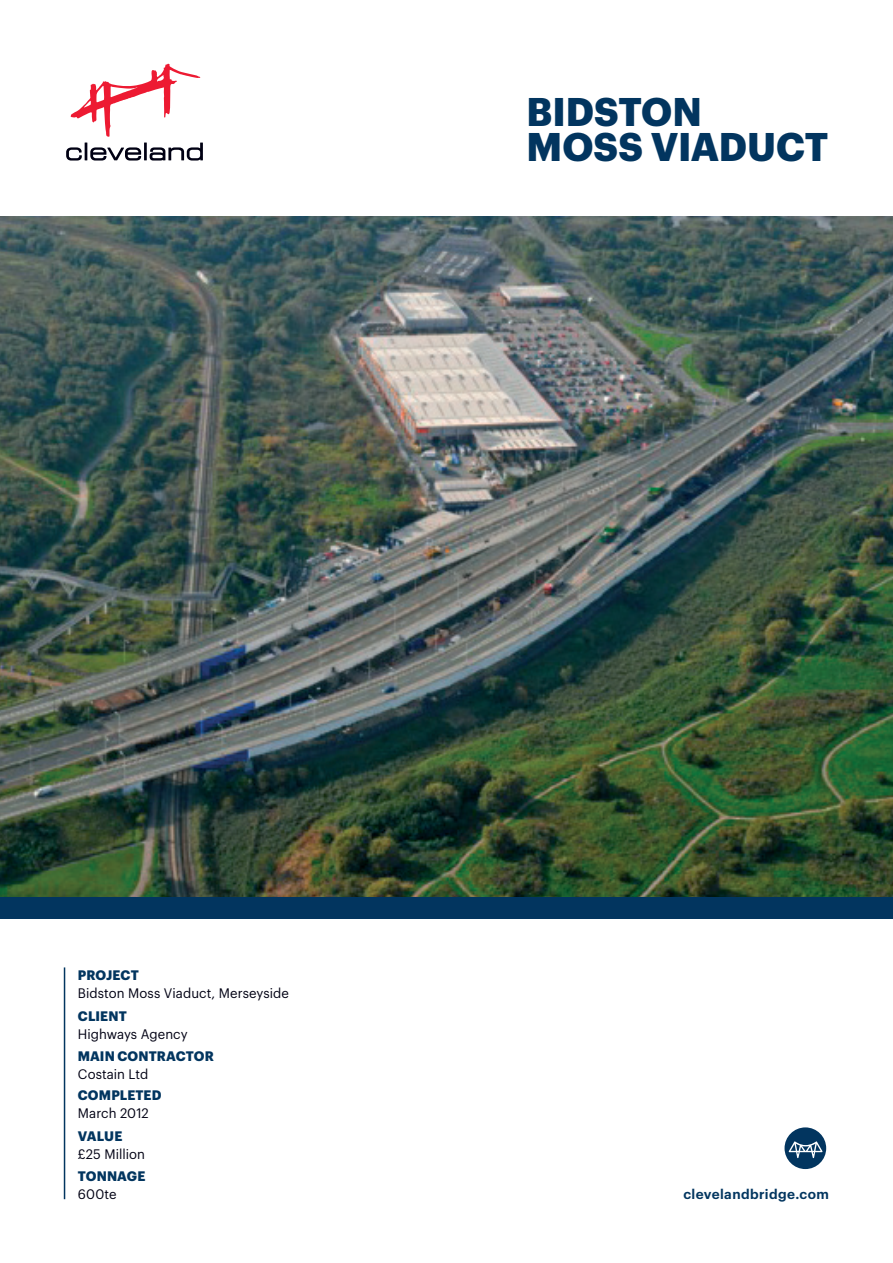
<style>
.page{position:relative;width:893px;height:1263px;background:#fff}
.page>*{position:absolute;margin:0;border:0;box-sizing:border-box;transform-origin:0 0}
.t1{font:700 39.15px/34.8px "Graphik";color:#02355f}
.t2{font:13.5px "Graphik";letter-spacing:.005em;color:#000013}
.t3{font:700 13.5px "Graphik";letter-spacing:.005em;color:#02355f}
.t4{font:600 13.5px "Graphik";letter-spacing:.03em;color:#02355f}
</style>
<div class="page">
<svg style="left:70px;top:64px;width:130px;height:73px"></svg>
<svg style="left:66px;top:143px;width:75px;height:18px"></svg>
<hr style="left:144px;top:143px;width:3px;height:17px;background:#000013">
<svg style="left:150px;top:143px;width:53px;height:18px"></svg>
<hr style="left:64px;top:967px;width:1px;height:232px;background:#02355f">
<img style="left:0;top:216px;width:893px;height:681px">
<div style="left:0;top:897px;width:893px;height:22px;background:#02355f"></div>
<svg style="left:784px;top:1127px;width:42px;height:42px"></svg>
<h1 class="t1" style="left:527px;top:91px;width:303px">BIDSTON<br>MOSS VIADUCT</h1>
<p class="t3" style="left:78px;top:965px;width:62px">PROJECT</p>
<p class="t2" style="left:78px;top:983px;width:213px">Bidston Moss Viaduct, Merseyside</p>
<p class="t3" style="left:78px;top:1005px;width:51px">CLIENT</p>
<p class="t2" style="left:78px;top:1024px;width:111px">Highways Agency</p>
<p class="t3" style="left:78px;top:1046px;width:138px">MAIN CONTRACTOR</p>
<p class="t2" style="left:78px;top:1064px;width:72px">Costain Ltd</p>
<p class="t3" style="left:78px;top:1085px;width:85px">COMPLETED</p>
<p class="t2" style="left:78px;top:1103px;width:73px">March 2012</p>
<p class="t3" style="left:78px;top:1125px;width:46px">VALUE</p>
<p class="t2" style="left:78px;top:1144px;width:69px">£25 Million</p>
<p class="t3" style="left:78px;top:1166px;width:69px">TONNAGE</p>
<p class="t2" style="left:78px;top:1184px;width:40px">600te</p>
<p class="t4" style="left:683px;top:1183px;width:147px">clevelandbridge.com</p>
</div>
